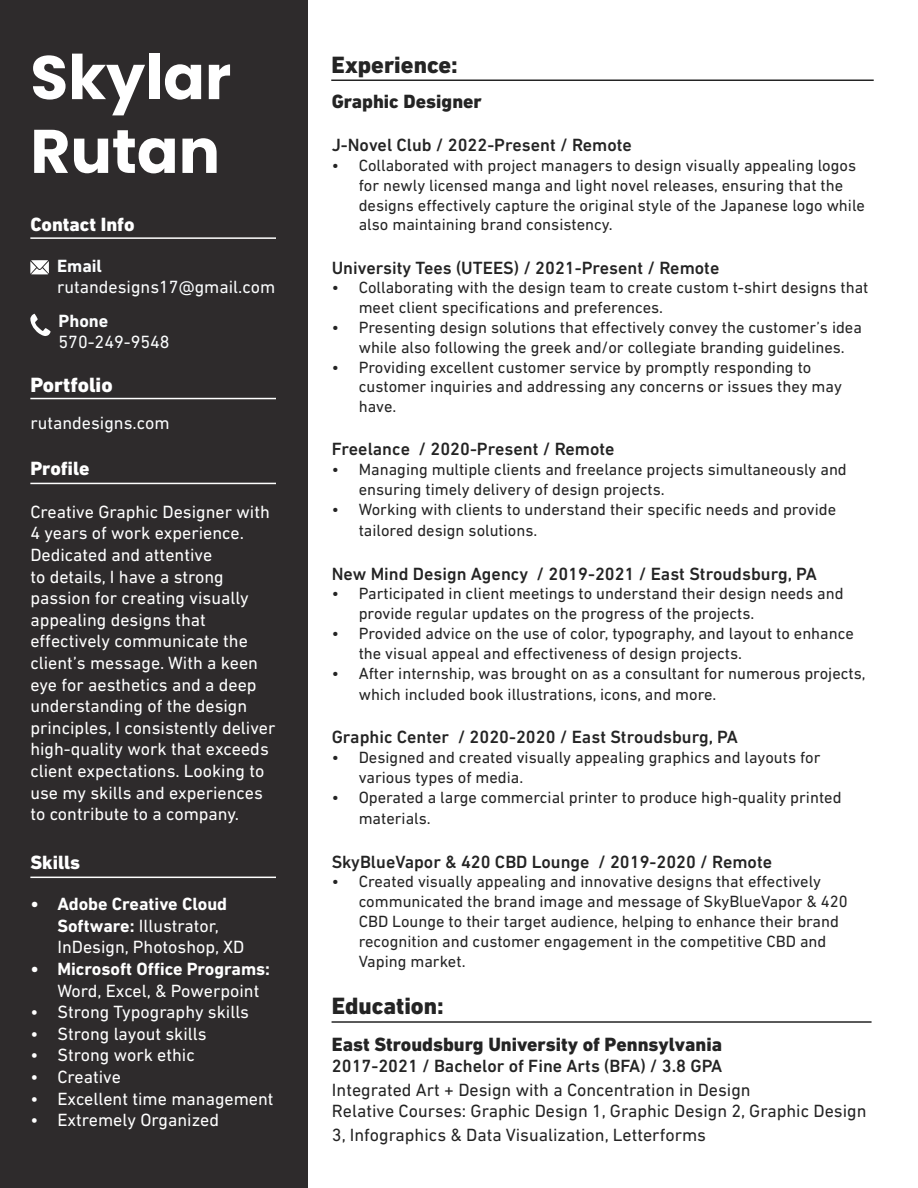
<style>
.page{position:relative;width:918px;height:1188px;background:#fff}
.page>*{position:absolute;margin:0;border:0;box-sizing:border-box;transform-origin:0 0}
.t1{font:700 61.5px "Poppins";color:#fff}
.t2{font:800 24px "DIN Next LT Pro";color:#242424}
.t3{font:800 21px "DIN Next LT Pro";color:#fff}
.t4{font:800 19.5px "DIN Next LT Pro";color:#242424}
.t5{font:800 19.5px "DIN Next LT Pro";color:#fff}
.t6{font:18px/21.6px "DIN Next LT Pro";color:#fff}
.t7{font:500 18px "DIN Next LT Pro";color:#242424}
.t8{font:18px/23.4px "DIN Next LT Pro";color:#242424}
.t9{font:18px "DIN Next LT Pro";color:#fbfdfe}
.t10{font:700 18px/21.6px "DIN Next LT Pro";color:#fff}
.t11{font:700 18px "DIN Next LT Pro";color:#fbfdfe}
.t12{font:16.5px/19.8px "DIN Next LT Pro";color:#242424}
.s1{font-weight:700}
.s2{font-weight:400}
</style>
<div class="page">
<div style="left:0;top:0;width:308px;height:1188px;background:#2e2b2c"></div>
<hr style="left:30px;top:877px;width:246px;height:1px;background:#fff">
<hr style="left:30px;top:483px;width:246px;height:1px;background:#fff">
<hr style="left:30px;top:237px;width:246px;height:2px;background:#fff">
<hr style="left:30px;top:398px;width:246px;height:1px;background:#fff">
<hr style="left:331px;top:80px;width:543px;height:1px;background:#242424">
<hr style="left:332px;top:1021px;width:540px;height:2px;background:#242424">
<svg style="left:30px;top:314px;width:21px;height:22px"></svg>
<svg style="left:30px;top:260px;width:19px;height:14px"></svg>
<p class="t1" style="left:30px;top:42px;width:202px">Skylar</p>
<p class="t1" style="left:30px;top:116px;width:191px">Rutan</p>
<p class="t5" style="left:30px;top:212px;width:106px">Contact Info</p>
<p class="t11" style="left:57px;top:255px;width:47px">Email</p>
<p class="t9" style="left:57px;top:277px;width:220px">rutandesigns17@gmail.com</p>
<p class="t11" style="left:58px;top:310px;width:51px">Phone</p>
<p class="t9" style="left:58px;top:332px;width:113px">570-249-9548</p>
<p class="t3" style="left:30px;top:373px;width:84px">Portfolio</p>
<p class="t9" style="left:30px;top:413px;width:141px">rutandesigns.com</p>
<p class="t5" style="left:30px;top:457px;width:61px">Profile</p>
<p class="t6" style="left:30px;top:501px;width:247px">Creative Graphic Designer with<br>4 years of work experience.<br>Dedicated and attentive<br>to details, I have a strong passion for creating visually appealing designs that effectively communicate the client’s message. With a keen eye for aesthetics and a deep understanding of the design principles, I consistently deliver high-quality work that exceeds client expectations. Looking to use my skills and experiences to contribute to a company.</p>
<p class="t5" style="left:30px;top:851px;width:51px">Skills</p>
<p class="t6" style="left:57px;top:893px;width:189px;text-indent:-27px"><span class="s1">• Adobe Creative Cloud<br>Software:</span> Illustrator,<br>InDesign, Photoshop, XD</p>
<p class="t10" style="left:57px;top:958px;width:214px;text-indent:-27px">• Microsoft Office Programs:<br><span class="s2">Word, Excel, &amp; Powerpoint</span></p>
<p class="t6" style="left:30px;top:1001px;width:220px">• Strong Typography skills</p>
<p class="t6" style="left:30px;top:1023px;width:178px">• Strong layout skills</p>
<p class="t6" style="left:30px;top:1044px;width:166px">• Strong work ethic</p>
<p class="t6" style="left:30px;top:1066px;width:92px">• Creative</p>
<p class="t6" style="left:30px;top:1088px;width:245px">• Excellent time management</p>
<p class="t6" style="left:30px;top:1109px;width:190px">• Extremely Organized</p>
<p class="t2" style="left:332px;top:50px;width:128px">Experience:</p>
<p class="t4" style="left:332px;top:90px;width:152px">Graphic Designer</p>
<p class="t7" style="left:332px;top:135px;width:302px">J-Novel Club / 2022-Present / Remote</p>
<p class="t12" style="left:359px;top:155px;width:508px;text-indent:-27px">• Collaborated with project managers to design visually appealing logos for newly licensed manga and light novel releases, ensuring that the designs effectively capture the original style of the Japanese logo while also maintaining brand consistency.</p>
<p class="t7" style="left:332px;top:257px;width:389px">University Tees (UTEES) / 2021-Present / Remote</p>
<p class="t12" style="left:359px;top:278px;width:511px;text-indent:-27px">• Collaborating with the design team to create custom t-shirt designs that meet client specifications and preferences.</p>
<p class="t12" style="left:332px;top:317px;width:532px;text-align:center">• Presenting design solutions that effectively convey the customer’s idea while also following the greek and/or collegiate branding guidelines.</p>
<p class="t12" style="left:359px;top:357px;width:485px;text-indent:-27px">• Providing excellent customer service by promptly responding to customer inquiries and addressing any concerns or issues they may have.</p>
<p class="t7" style="left:332px;top:439px;width:284px">Freelance / 2020-Present / Remote</p>
<p class="t12" style="left:359px;top:459px;width:490px;text-indent:-27px">• Managing multiple clients and freelance projects simultaneously and ensuring timely delivery of design projects.</p>
<p class="t12" style="left:359px;top:498px;width:479px;line-height:21.6px;text-indent:-27px">• Working with clients to understand their specific needs and provide tailored design solutions.</p>
<p class="t7" style="left:332px;top:563px;width:487px">New Mind Design Agency / 2019-2021 / East Stroudsburg, PA</p>
<p class="t12" style="left:359px;top:584px;width:486px;text-indent:-27px">• Participated in client meetings to understand their design needs and provide regular updates on the progress of the projects.</p>
<p class="t12" style="left:359px;top:623px;width:497px;text-indent:-27px">• Provided advice on the use of color, typography, and layout to enhance the visual appeal and effectiveness of design projects.</p>
<p class="t12" style="left:359px;top:662px;width:508px;line-height:21.6px;text-indent:-27px">• After internship, was brought on as a consultant for numerous projects, which included book illustrations, icons, and more.</p>
<p class="t7" style="left:332px;top:727px;width:408px">Graphic Center / 2020-2020 / East Stroudsburg, PA</p>
<p class="t12" style="left:359px;top:747px;width:463px;text-indent:-27px">• Designed and created visually appealing graphics and layouts for various types of media.</p>
<p class="t12" style="left:359px;top:786px;width:484px;line-height:21.6px;text-indent:-27px">• Operated a large commercial printer to produce high-quality printed materials.</p>
<p class="t7" style="left:332px;top:851px;width:442px">SkyBlueVapor &amp; 420 CBD Lounge / 2019-2020 / Remote</p>
<p class="t12" style="left:359px;top:872px;width:490px;text-indent:-27px">• Created visually appealing and innovative designs that effectively communicated the brand image and message of SkyBlueVapor &amp; 420<br>CBD Lounge to their target audience, helping to enhance their brand recognition and customer engagement in the competitive CBD and Vaping market.</p>
<p class="t2" style="left:332px;top:991px;width:114px">Education:</p>
<p class="t4" style="left:332px;top:1032px;width:392px">East Stroudsburg University of Pennsylvania</p>
<p class="t7" style="left:332px;top:1056px;width:392px">2017-2021 / Bachelor of Fine Arts (BFA) / 3.8 GPA</p>
<p class="t8" style="left:332px;top:1077px;width:420px">Integrated Art + Design with a Concentration in Design</p>
<p class="t8" style="left:332px;top:1099px;width:536px">Relative Courses: Graphic Design 1, Graphic Design 2, Graphic Design<br>3, Infographics &amp; Data Visualization, Letterforms</p>
</div>
